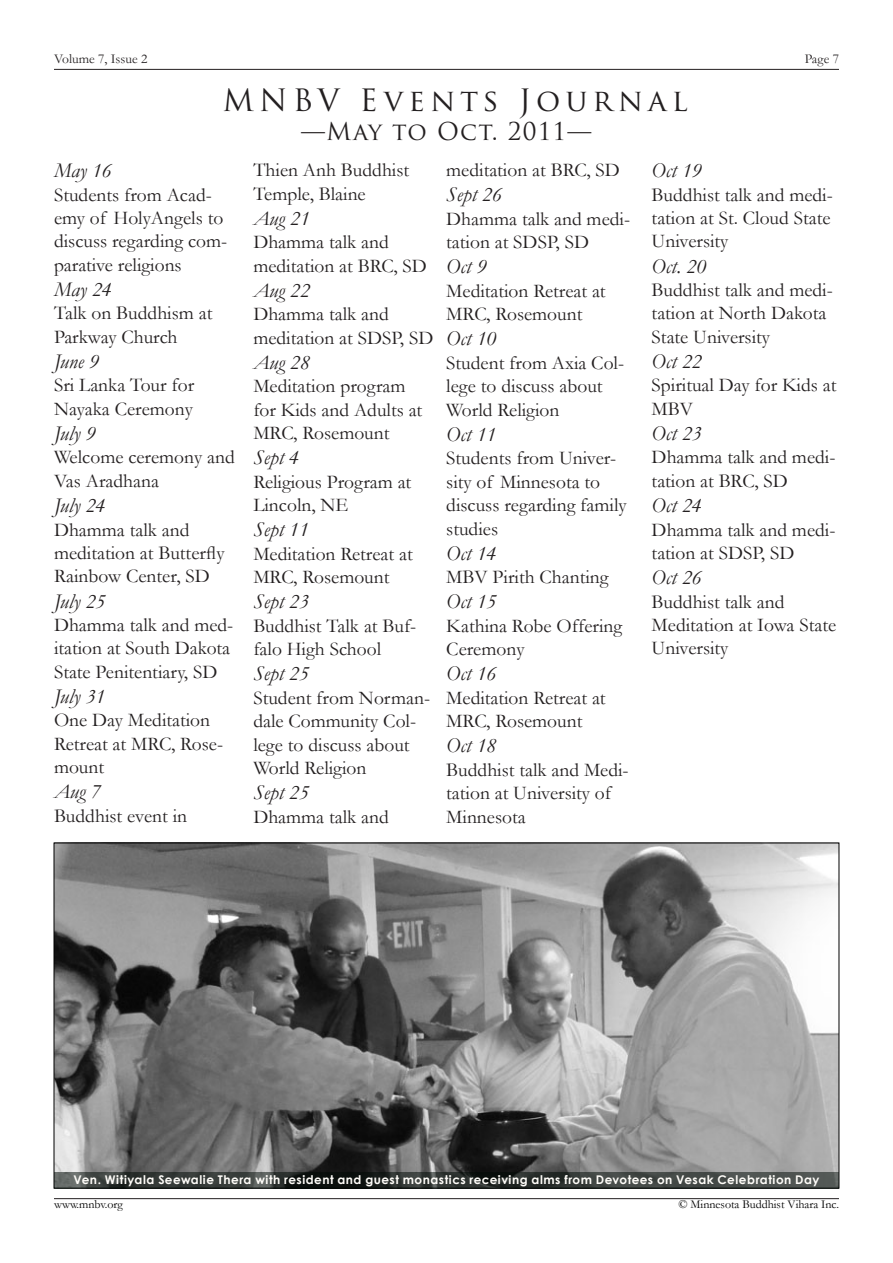
<style>
.page{position:relative;width:893px;height:1263px;background:#fff}
.page>*{position:absolute;margin:0;border:0;box-sizing:border-box;transform-origin:0 0}
.t1{font:30px "Trajan Pro";letter-spacing:.17em;color:#231f20}
.t2{font:24px "Trajan Pro";letter-spacing:.05em;color:#231f20}
.t3{font:italic 21px "Garamond";color:#231f20}
.t4{font:19.5px/23.4px "Garamond";color:#231f20}
.t5{font:13.5px "Garamond";color:#231f20}
.t6{font:700 12px "Century Gothic";letter-spacing:.04em;color:#fffdf9}
.t7{font:12px "Garamond";color:#000}
</style>
<div class="page">
<hr style="left:54px;top:1198px;width:785px;height:1px;background:#231f20">
<hr style="left:54px;top:69px;width:785px;height:1px;background:#231f20">
<img style="left:56px;top:845px;width:781px;height:327px">
<svg style="left:54px;top:1172px;width:785px;height:16px;background:#353a38"></svg>
<p class="t5" style="left:54px;top:50px;width:95px">Volume 7, Issue 2</p>
<p class="t5" style="left:805px;top:50px;width:36px">Page 7</p>
<p class="t1" style="left:223px;top:81px;width:467px">MNBV Events Journal</p>
<p class="t2" style="left:301px;top:116px;width:292px">—May to Oct. 2011—</p>
<p class="t3" style="left:54px;top:156px;width:59px">May 16</p>
<p class="t4" style="left:54px;top:182px;width:175px">Students from Acad&shy;emy of HolyAngels to discuss regarding com&shy;parative religions</p>
<p class="t3" style="left:54px;top:275px;width:59px">May 24</p>
<p class="t4" style="left:54px;top:301px;width:160px">Talk on Buddhism at<br>Parkway Church</p>
<p class="t3" style="left:54px;top:347px;width:47px">June 9</p>
<p class="t4" style="left:54px;top:373px;width:142px">Sri Lanka Tour for<br>Nayaka Ceremony</p>
<p class="t3" style="left:54px;top:419px;width:43px">July 9</p>
<p class="t4" style="left:54px;top:445px;width:182px">Welcome ceremony and<br>Vas Aradhana</p>
<p class="t3" style="left:54px;top:491px;width:53px">July 24</p>
<p class="t4" style="left:54px;top:517px;width:172px">Dhamma talk and meditation at Butterfly<br>Rainbow Center, SD</p>
<p class="t3" style="left:54px;top:587px;width:53px">July 25</p>
<p class="t4" style="left:54px;top:613px;width:181px">Dhamma talk and med&shy;itation at South Dakota<br>State Penitentiary, SD</p>
<p class="t3" style="left:54px;top:682px;width:53px">July 31</p>
<p class="t4" style="left:54px;top:708px;width:171px">One Day Meditation<br>Retreat at MRC, Rose&shy;mount</p>
<p class="t3" style="left:54px;top:777px;width:48px">Aug 7</p>
<p class="t4" style="left:54px;top:803px;width:135px">Buddhist event in</p>
<p class="t4" style="left:253px;top:158px;width:157px">Thien Anh Buddhist<br>Temple, Blaine</p>
<p class="t3" style="left:253px;top:204px;width:58px">Aug 21</p>
<p class="t4" style="left:253px;top:230px;width:175px">Dhamma talk and meditation at BRC, SD</p>
<p class="t3" style="left:253px;top:276px;width:58px">Aug 22</p>
<p class="t4" style="left:253px;top:302px;width:182px">Dhamma talk and meditation at SDSP, SD</p>
<p class="t3" style="left:253px;top:348px;width:58px">Aug 28</p>
<p class="t4" style="left:253px;top:374px;width:171px">Meditation program for Kids and Adults at<br>MRC, Rosemount</p>
<p class="t3" style="left:253px;top:443px;width:47px">Sept 4</p>
<p class="t4" style="left:253px;top:469px;width:160px">Religious Program at<br>Lincoln, NE</p>
<p class="t3" style="left:253px;top:515px;width:57px">Sept 11</p>
<p class="t4" style="left:253px;top:541px;width:161px">Meditation Retreat at<br>MRC, Rosemount</p>
<p class="t3" style="left:253px;top:587px;width:57px">Sept 23</p>
<p class="t4" style="left:253px;top:613px;width:165px">Buddhist Talk at Buf&shy;falo High School</p>
<p class="t3" style="left:253px;top:659px;width:57px">Sept 25</p>
<p class="t4" style="left:253px;top:685px;width:178px">Student from Norman&shy;dale Community Col&shy;lege to discuss about<br>World Religion</p>
<p class="t3" style="left:253px;top:778px;width:57px">Sept 25</p>
<p class="t4" style="left:253px;top:804px;width:137px">Dhamma talk and</p>
<p class="t4" style="left:446px;top:158px;width:175px">meditation at BRC, SD</p>
<p class="t3" style="left:446px;top:181px;width:57px">Sept 26</p>
<p class="t4" style="left:446px;top:207px;width:185px">Dhamma talk and medi&shy;tation at SDSP, SD</p>
<p class="t3" style="left:446px;top:253px;width:42px">Oct 9</p>
<p class="t4" style="left:446px;top:279px;width:161px">Meditation Retreat at<br>MRC, Rosemount</p>
<p class="t3" style="left:446px;top:325px;width:52px">Oct 10</p>
<p class="t4" style="left:446px;top:351px;width:179px">Student from Axia Col&shy;lege to discuss about<br>World Religion</p>
<p class="t3" style="left:446px;top:420px;width:52px">Oct 11</p>
<p class="t4" style="left:446px;top:446px;width:182px">Students from Univer&shy;sity of Minnesota to discuss regarding family studies</p>
<p class="t3" style="left:446px;top:539px;width:52px">Oct 14</p>
<p class="t4" style="left:446px;top:565px;width:164px">MBV Pirith Chanting</p>
<p class="t3" style="left:446px;top:587px;width:52px">Oct 15</p>
<p class="t4" style="left:446px;top:613px;width:177px">Kathina Robe Offering<br>Ceremony</p>
<p class="t3" style="left:446px;top:659px;width:52px">Oct 16</p>
<p class="t4" style="left:446px;top:685px;width:161px">Meditation Retreat at<br>MRC, Rosemount</p>
<p class="t3" style="left:446px;top:731px;width:52px">Oct 18</p>
<p class="t4" style="left:446px;top:757px;width:184px">Buddhist talk and Medi&shy;tation at University of<br>Minnesota</p>
<p class="t3" style="left:652px;top:156px;width:52px">Oct 19</p>
<p class="t4" style="left:652px;top:182px;width:183px;text-align:justify">Buddhist talk and medi&shy;tation at St. Cloud State University</p>
<p class="t3" style="left:652px;top:252px;width:56px">Oct. 20</p>
<p class="t4" style="left:652px;top:278px;width:183px">Buddhist talk and medi&shy;tation at North Dakota<br>State University</p>
<p class="t3" style="left:652px;top:347px;width:52px">Oct 22</p>
<p class="t4" style="left:652px;top:373px;width:186px">Spiritual Day for Kids at<br>MBV</p>
<p class="t3" style="left:652px;top:419px;width:52px">Oct 23</p>
<p class="t4" style="left:652px;top:445px;width:185px">Dhamma talk and medi&shy;tation at BRC, SD</p>
<p class="t3" style="left:652px;top:491px;width:52px">Oct 24</p>
<p class="t4" style="left:652px;top:517px;width:185px">Dhamma talk and medi&shy;tation at SDSP, SD</p>
<p class="t3" style="left:652px;top:563px;width:52px">Oct 26</p>
<p class="t4" style="left:652px;top:589px;width:186px">Buddhist talk and<br>Meditation at Iowa State<br>University</p>
<p class="t6" style="left:74px;top:1171px;width:747px">Ven. Witiyala Seewalie Thera with resident and guest monastics receiving alms from Devotees on Vesak Celebration Day</p>
<p class="t7" style="left:54px;top:1196px;width:71px">www.mnbv.org</p>
<p class="t7" style="left:678px;top:1196px;width:162px">© Minnesota Buddhist Vihara Inc.</p>
</div>
